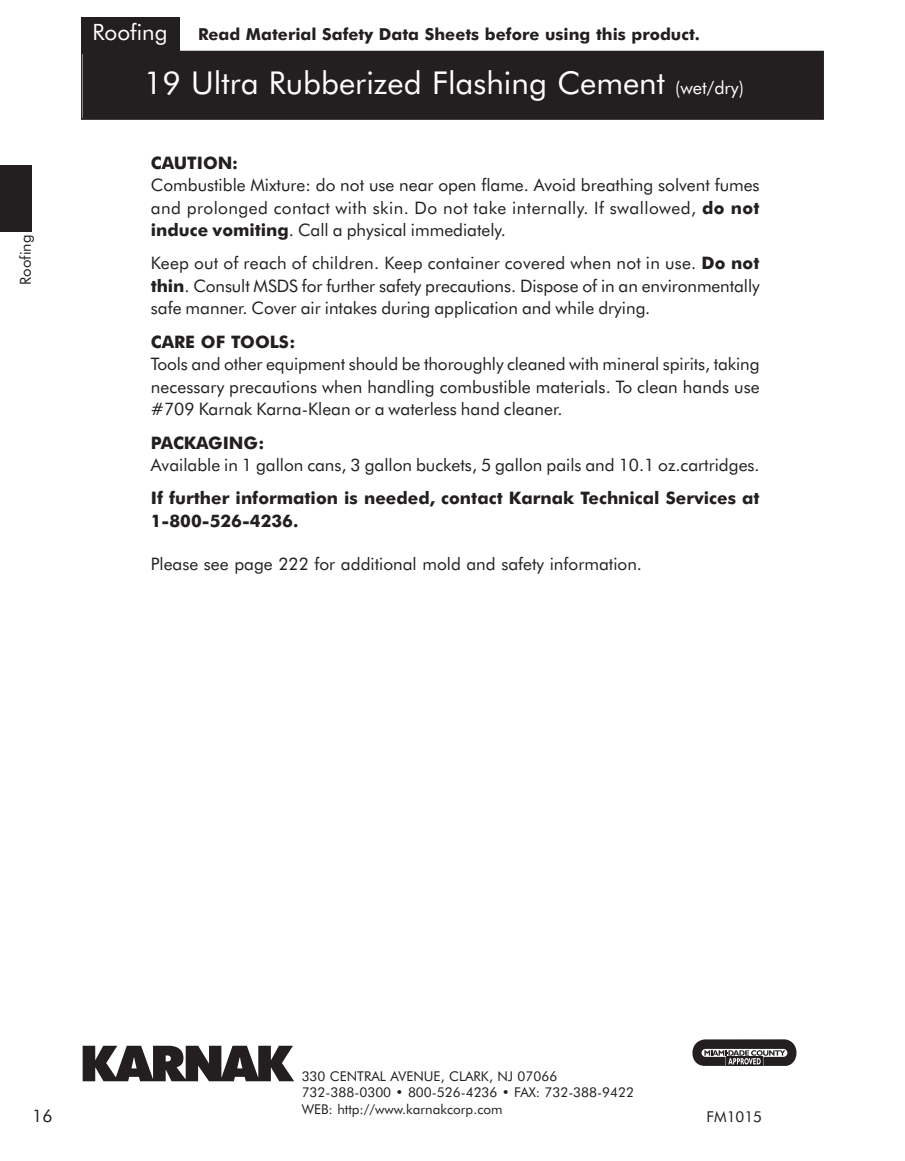
<style>
.page{position:relative;width:905px;height:1161px;background:#fff}
.page>*{position:absolute;margin:0;border:0;box-sizing:border-box;transform-origin:0 0}
.t1{font:31.5px "Futura BT";color:#fff}
.t2{font:22.5px "Futura BT";color:#fff}
.t3{font:17.25px/22.5px "Futura BT";color:#231f20;text-align:justify}
.t4{font:700 17.25px/22.5px "Futura BT";color:#231f20}
.t5{font:700 16.5px "Futura BT";color:#231f20}
.t6{font:15px "Futura BT";color:#231f20}
.t7{font:13.5px/16.2px "Futura BT";color:#231f20}
.s1{font-size:18px}
.s2{font-weight:700}
</style>
<div class="page">
<div style="left:82px;top:52px;width:740px;height:66px;background:#231f20"></div>
<div style="left:81px;top:51px;width:743px;height:69px;border:2px solid #231f20"></div>
<svg style="left:83px;top:1046px;width:211px;height:35px"></svg>
<div style="left:81px;top:18px;width:99px;height:36px;background:#231f20"></div>
<div style="left:0;top:165px;width:32px;height:66px;background:#231f20"></div>
<svg style="left:692px;top:1039px;width:104px;height:27px;background:#595657"></svg>
<p class="t6" style="left:19px;top:285px;width:51px;rotate:-90deg">Roofing</p>
<h2 class="t2" style="left:93px;top:23px;width:76px">Roofing</h2>
<p class="t5" style="left:198px;top:27px;width:503px">Read Material Safety Data Sheets before using this product.</p>
<h1 class="t1" style="left:144px;top:70px;width:601px">19 Ultra Rubberized Flashing Cement <span class="s1">(wet/dry)</span></h1>
<p class="t4" style="left:151px;top:153px;width:89px">CAUTION:</p>
<p class="t3" style="left:151px;top:175px;width:610px">Combustible Mixture: do not use near open flame. Avoid breathing solvent fumes and prolonged contact with skin. Do not take internally. If swallowed, <span class="s2">do not induce vomiting</span>. Call a physical immediately.</p>
<p class="t3" style="left:151px;top:254px;width:610px">Keep out of reach of children. Keep container covered when not in use. <span class="s2">Do not thin</span>. Consult MSDS for further safety precautions. Dispose of in an environmentally safe manner. Cover air intakes during application and while drying.</p>
<p class="t4" style="left:151px;top:332px;width:146px">CARE OF TOOLS:</p>
<p class="t3" style="left:151px;top:354px;width:610px">Tools and other equipment should be thoroughly cleaned with mineral spirits, taking necessary precautions when handling combustible materials. To clean hands use #709 Karnak Karna-Klean or a waterless hand cleaner.</p>
<p class="t4" style="left:151px;top:433px;width:115px">PACKAGING:</p>
<p class="t3" style="left:151px;top:455px;width:610px">Available in 1 gallon cans, 3 gallon buckets, 5 gallon pails and 10.1 oz.cartridges.</p>
<p class="t4" style="left:151px;top:488px;width:610px">If further information is needed, contact Karnak Technical Services at<br>1-800-526-4236.</p>
<p class="t3" style="left:151px;top:554px;width:492px">Please see page 222 for additional mold and safety information.</p>
<p class="t3" style="left:32px;top:1106px;width:22px">16</p>
<p class="t7" style="left:302px;top:1069px;width:334px">330 CENTRAL AVENUE, CLARK, NJ 07066<br>732-388-0300 • 800-526-4236 • FAX: 732-388-9422<br>WEB: http://www.karnakcorp.com</p>
<p class="t6" style="left:706px;top:1111px;width:57px">FM1015</p>
</div>
